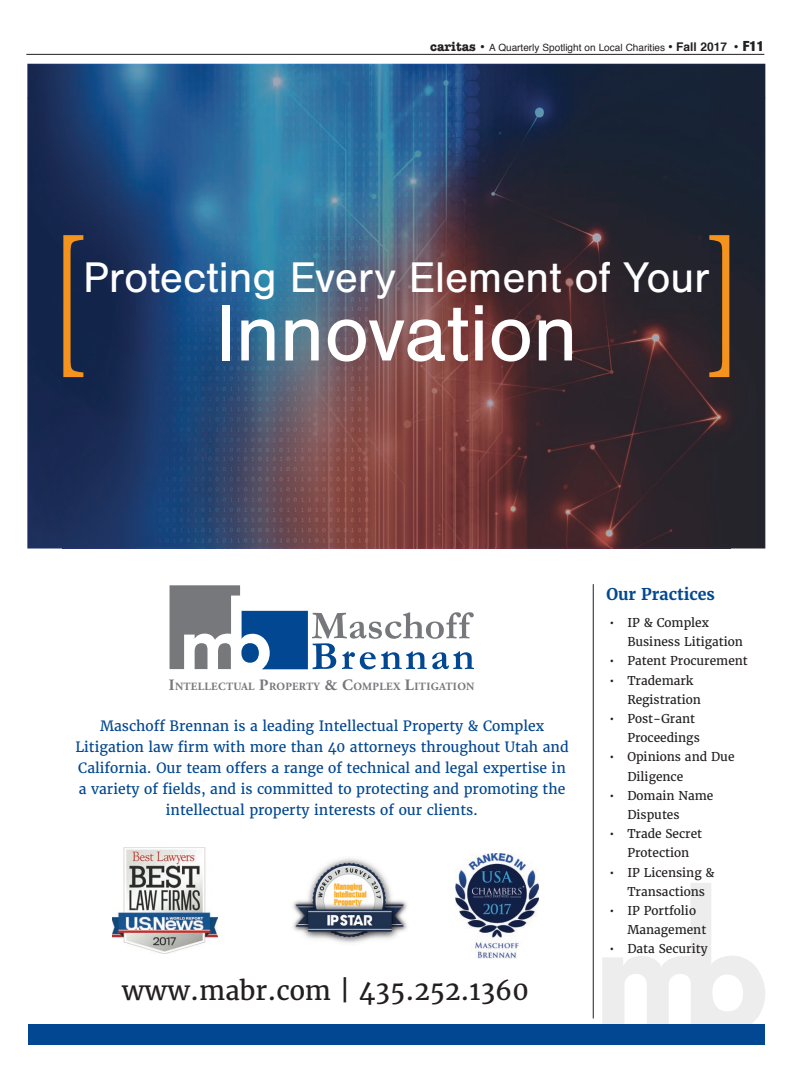
<style>
.page{position:relative;width:792px;height:1080px;background:#fff}
.page>*{position:absolute;margin:0;border:0;box-sizing:border-box;transform-origin:0 0}
.t1{font:82.8px "Nimbus San";color:#fff}
.t2{font:44.4px "Nimbus San";color:#fff}
.t3{font:26.3px "Merriweather";color:#231f20}
.t4{font:700 16.2px "Merriweather";color:#024791}
.t5{font:14.1px/21.2px "Merriweather";color:#024791;text-align:center}
.t6{font:12.1px/19.2px "Merriweather";color:#231f20}
.t7{font:700 11.1px "Adobe Garamond Pro";letter-spacing:.03em;color:#77787c}
.t8{font:10px "Helvetica";color:#231f20}
.s1{font-family:"American Typewriter";font-weight:700;font-size:13px}
.s2{font-family:"Helvetica Neue";font-weight:900;font-stretch:condensed;font-size:16px}
.s3{font-weight:700;font-size:12px}
.s4{font-family:"Helvetica Neue";font-weight:900;font-stretch:condensed;font-size:14px}
.s5{font-size:15.8px}
</style>
<div class="page">
<hr style="left:26px;top:54px;width:738px;height:1px;background:#231f20">
<img style="left:455px;top:853px;width:83px;height:106px">
<svg style="left:602px;top:883px;width:163px;height:142px"></svg>
<svg style="left:170px;top:585px;width:304px;height:84px"></svg>
<img style="left:63px;top:98px;width:667px;height:450px">
<img style="left:27px;top:64px;width:738px;height:34px">
<img style="left:27px;top:98px;width:36px;height:451px">
<img style="left:730px;top:98px;width:35px;height:451px">
<img style="left:62px;top:548px;width:669px;height:1px">
<svg style="left:63px;top:235px;width:20px;height:142px;background:#6f5237"></svg>
<svg style="left:709px;top:235px;width:20px;height:142px;background:#764f26"></svg>
<hr style="left:593px;top:584px;width:1px;height:434px;background:#231f20">
<div style="left:28px;top:1025px;width:737px;height:20px;background:#024791"></div>
<img style="left:293px;top:858px;width:114px;height:85px">
<img style="left:112px;top:847px;width:105px;height:107px">
<p class="t8" style="left:430px;top:40px;width:335px"><span class="s1">caritas</span> <span class="s2">·</span> A Quarterly Spotlight on Local Charities <span class="s2">·</span> <span class="s3">Fall 2017</span> <span class="s2">·</span> <span class="s4">F11</span></p>
<h2 class="t2" style="left:83px;top:253px;width:628px">Protecting Every Element of Your</h2>
<h1 class="t1" style="left:215px;top:288px;width:364px">Innovation</h1>
<p class="t7" style="left:169px;top:680px;width:307px"><span class="s5">I</span>NTELLECTUAL <span class="s5">P</span>ROPERTY <span class="s5">&amp; C</span>OMPLEX <span class="s5">L</span>ITIGATION</p>
<p class="t5" style="left:75px;top:715px;width:495px">Maschoff Brennan is a leading Intellectual Property &amp; Complex Litigation law firm with more than 40 attorneys throughout Utah and California. Our team offers a range of technical and legal expertise in a variety of fields, and is committed to protecting and promoting the intellectual property interests of our clients.</p>
<h3 class="t3" style="left:122px;top:974px;width:408px">www.mabr.com | 435.252.1360</h3>
<p class="t4" style="left:606px;top:584px;width:110px">Our Practices</p>
<p class="t6" style="left:627px;top:613px;width:117px;text-indent:-18px">• IP &amp; Complex<br>Business Litigation</p>
<p class="t6" style="left:609px;top:652px;width:140px">• Patent Procurement</p>
<p class="t6" style="left:627px;top:671px;width:75px;text-indent:-18px">• Trademark<br>Registration</p>
<p class="t6" style="left:627px;top:709px;width:74px;text-indent:-18px">• Post-Grant<br>Proceedings</p>
<p class="t6" style="left:627px;top:748px;width:109px;text-indent:-18px">• Opinions and Due<br>Diligence</p>
<p class="t6" style="left:627px;top:786px;width:87px;text-indent:-18px">• Domain Name<br>Disputes</p>
<p class="t6" style="left:609px;top:824px;width:94px;text-align:center">• Trade Secret<br>Protection</p>
<p class="t6" style="left:627px;top:863px;width:89px;text-indent:-18px">• IP Licensing &amp;<br>Transactions</p>
<p class="t6" style="left:627px;top:901px;width:81px;text-indent:-18px">• IP Portfolio<br>Management</p>
<p class="t6" style="left:609px;top:939px;width:100px">• Data Security</p>
</div>
